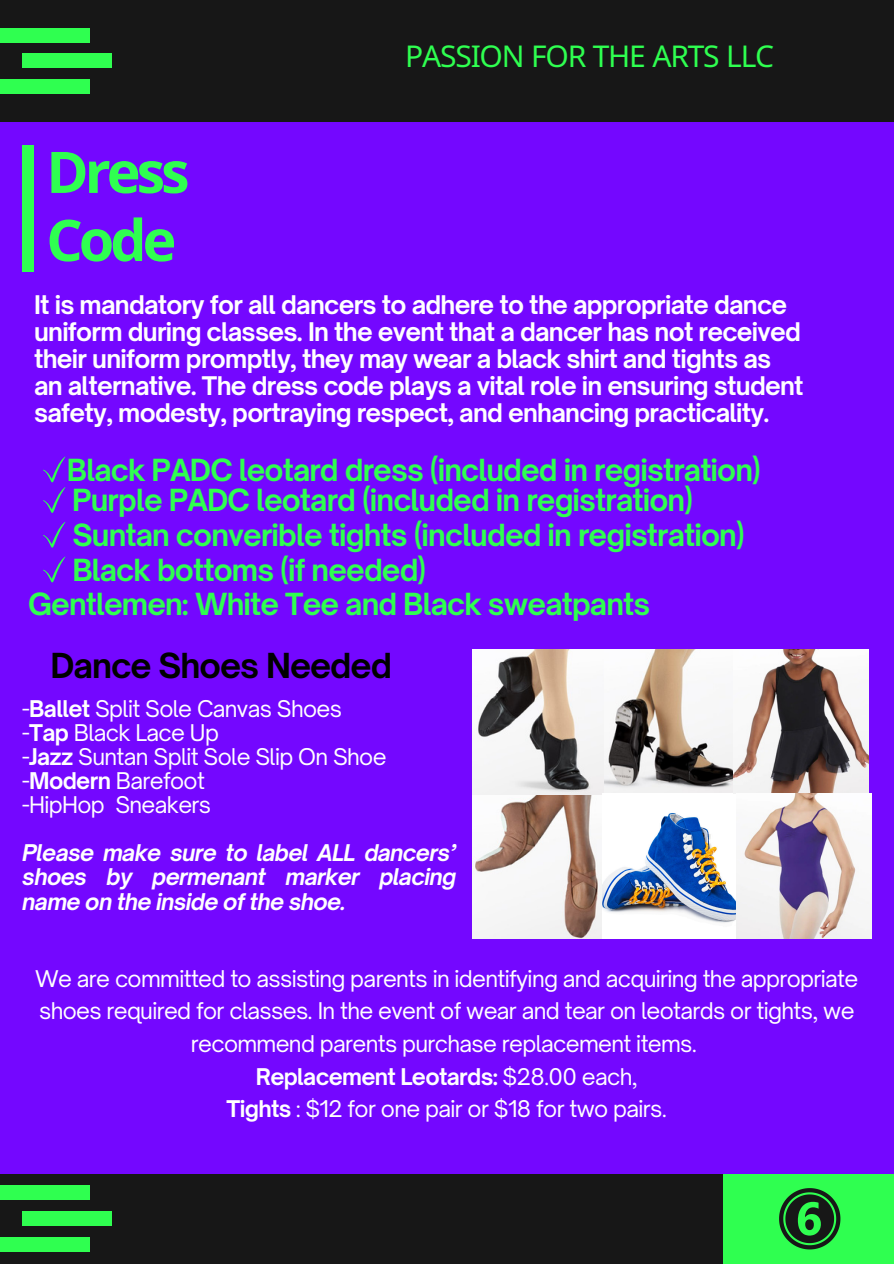
<style>
.page{position:relative;width:894px;height:1264px;background:#fff}
.page>*{position:absolute;margin:0;border:0;box-sizing:border-box;transform-origin:0 0}
.t1{font:700 57.3px "Noto Sans";letter-spacing:-.07em;color:#2fff50}
.t2{font:700 33px "Open Sauce One";letter-spacing:-.03em;color:#000}
.t3{font:30px "Noto Sans";letter-spacing:-.04em;color:#2fff50}
.t4{font:700 29.25px "Open Sauce One";letter-spacing:-.03em;color:#2fff50}
.t5{font:700 24.6px/27px "Open Sauce One";letter-spacing:-.03em;color:#fff}
.t6{font:22.05px/32.7px "Open Sauce One";letter-spacing:-.03em;color:#fff;text-align:center}
.t7{font:italic 700 22.05px/24px "Open Sauce One";letter-spacing:-.03em;color:#fff;text-align:justify}
.t8{font:700 22.05px "Open Sauce One";letter-spacing:-.03em;color:#fff}
.s1{font-weight:700}
.s2{font-weight:400}
</style>
<div class="page">
<div style="left:0;top:0;width:893px;height:1263px;background:#7407ff"></div>
<img style="left:472px;top:793px;width:399px;height:145px">
<div style="left:0;top:0;width:893px;height:122px;background:#171717"></div>
<div style="left:0;top:28px;width:89px;height:14px;background:#2fff50"></div>
<div style="left:22px;top:54px;width:90px;height:14px;background:#2fff50"></div>
<div style="left:0;top:80px;width:89px;height:14px;background:#2fff50"></div>
<div style="left:707px;top:1174px;width:186px;height:89px;background:#2fff50"></div>
<div style="left:0;top:1174px;width:722px;height:89px;background:#171717"></div>
<div style="left:0;top:1185px;width:89px;height:15px;background:#2fff50"></div>
<div style="left:22px;top:1211px;width:90px;height:15px;background:#2fff50"></div>
<div style="left:0;top:1237px;width:89px;height:15px;background:#2fff50"></div>
<div style="left:22px;top:145px;width:12px;height:127px;background:#2fff50"></div>
<svg style="left:43px;top:522px;width:22px;height:25px"></svg>
<svg style="left:43px;top:556px;width:22px;height:26px"></svg>
<svg style="left:779px;top:1188px;width:61px;height:61px"></svg>
<img style="left:472px;top:649px;width:266px;height:145px">
<img style="left:732px;top:649px;width:135px;height:144px">
<svg style="left:43px;top:456px;width:22px;height:57px"></svg>
<h2 class="t3" style="left:405px;top:35px;width:370px">PASSION FOR THE ARTS LLC</h2>
<h1 class="t1" style="left:46px;top:132px;width:145px">Dress</h1>
<h1 class="t1" style="left:46px;top:200px;width:132px">Code</h1>
<h5 class="t5" style="left:34px;top:291px;width:771px">It is mandatory for all dancers to adhere to the appropriate dance uniform during classes. In the event that a dancer has not received their uniform promptly, they may wear a black shirt and tights as an alternative. The dress code plays a vital role in ensuring student safety, modesty, portraying respect, and enhancing practicality.</h5>
<p class="t4" style="left:67px;top:451px;width:695px">Black PADC leotard dress (included in registration)</p>
<p class="t4" style="left:72px;top:482px;width:622px">Purple PADC leotard (included in registration)</p>
<p class="t4" style="left:72px;top:516px;width:673px">Suntan converible tights (included in registration)</p>
<p class="t4" style="left:72px;top:551px;width:355px">Black bottoms (if needed)</p>
<h3 class="t4" style="left:28px;top:586px;width:623px">Gentlemen: White Tee and Black sweatpants</h3>
<p class="t2" style="left:50px;top:645px;width:343px">Dance Shoes Needed</p>
<p class="t6" style="left:22px;top:692px;width:321px">-<span class="s1">Ballet</span> Split Sole Canvas Shoes</p>
<h4 class="t6" style="left:22px;top:716px;width:198px">-<span class="s1">Tap</span> Black Lace Up</h4>
<h4 class="t6" style="left:22px;top:740px;width:366px">-<span class="s1">Jazz</span> Suntan Split Sole Slip On Shoe</h4>
<h4 class="t6" style="left:22px;top:764px;width:184px">-<span class="s1">Modern</span> Barefoot</h4>
<h4 class="t6" style="left:22px;top:788px;width:190px">-HipHop Sneakers</h4>
<h4 class="t7" style="left:22px;top:841px;width:435px">Please make sure to label ALL dancers’ shoes by permenant marker placing name on the inside of the shoe.</h4>
<p class="t6" style="left:35px;top:962px;width:824px">We are committed to assisting parents in identifying and acquiring the appropriate shoes required for classes. In the event of wear and tear on leotards or tights, we recommend parents purchase replacement items.</p>
<p class="t8" style="left:256px;top:1062px;width:383px">Replacement Leotards: <span class="s2">$28.00 each,</span></p>
<p class="t6" style="left:226px;top:1092px;width:442px"><span class="s1">Tights</span> : $12 for one pair or $18 for two pairs.</p>
</div>
